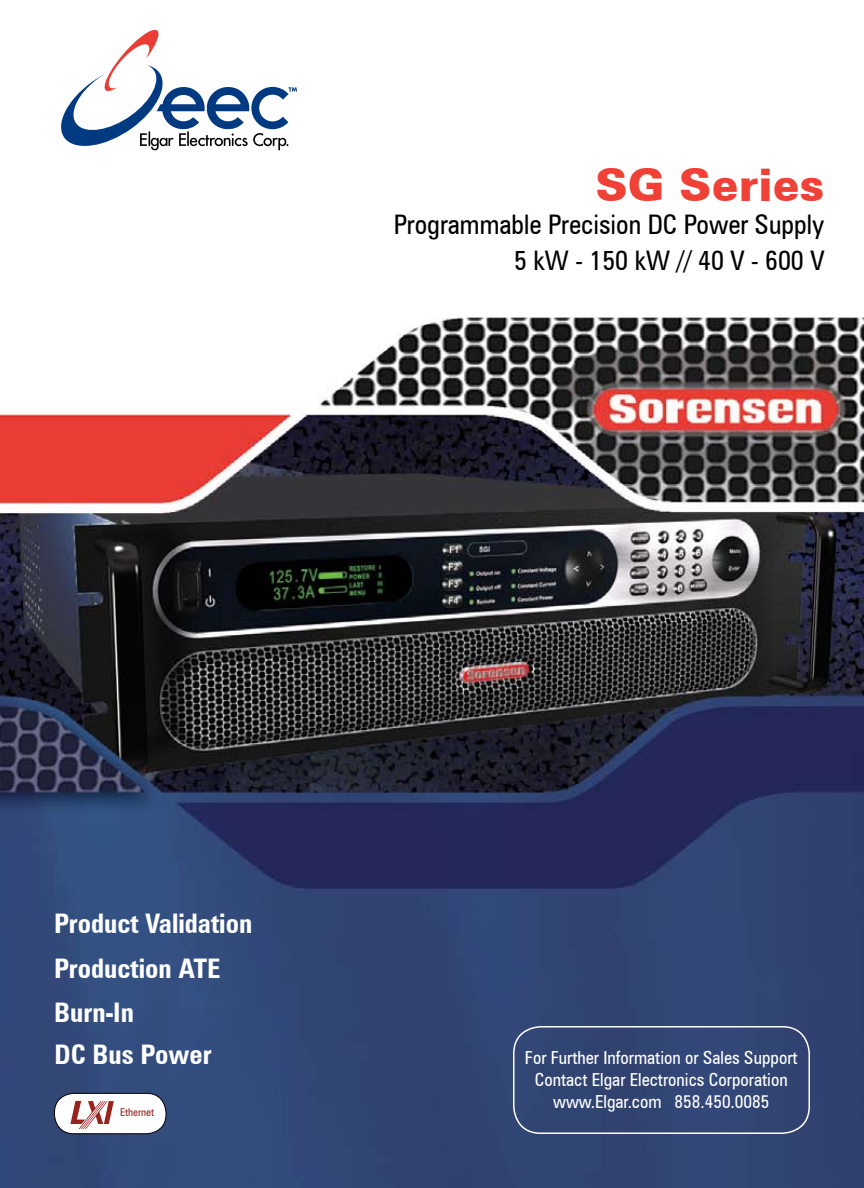
<style>
.page{position:relative;width:864px;height:1188px;background:#fff}
.page>*{position:absolute;margin:0;border:0;box-sizing:border-box;transform-origin:0 0}
.t1{font:900 45px "Zurich BT";color:#ef4135}
.t2{font:condensed 27px "Zurich BT";color:#000}
.t3{font:700 condensed 27px/43.5px "Zurich BT";color:#fff}
.t4{font:condensed 18px/21.6px "Zurich BT";color:#fff;text-align:center}
.t5{font:condensed 10.8px "Zurich BT";color:#99231f}
</style>
<div class="page">
<img style="left:0;top:317px;width:864px;height:871px">
<svg style="left:61px;top:29px;width:236px;height:122px"></svg>
<div style="left:513px;top:1026px;width:297px;height:108px;border:2px solid #fff;border-radius:27px"></div>
<div style="left:54px;top:1093px;width:112px;height:41px;background:#fff;border-radius:20px"></div>
<div style="left:54px;top:1093px;width:112px;height:41px;border:1px solid #000;border-radius:20px"></div>
<svg style="left:70px;top:1101px;width:44px;height:28px"></svg>
<h1 class="t1" style="left:596px;top:157px;width:230px">SG Series</h1>
<h2 class="t2" style="left:394px;top:208px;width:432px">Programmable Precision DC Power Supply</h2>
<h2 class="t2" style="left:514px;top:244px;width:312px">5 kW - 150 kW // 40 V - 600 V</h2>
<h2 class="t3" style="left:54px;top:902px;width:200px">Product Validation<br>Production ATE<br>Burn-In<br>DC Bus Power</h2>
<p class="t5" style="left:120px;top:1106px;width:36px">Ethernet</p>
<p class="t4" style="left:525px;top:1047px;width:274px">For Further Information or Sales Support<br>Contact Elgar Electronics Corporation www.Elgar.com 858.450.0085</p>
</div>
